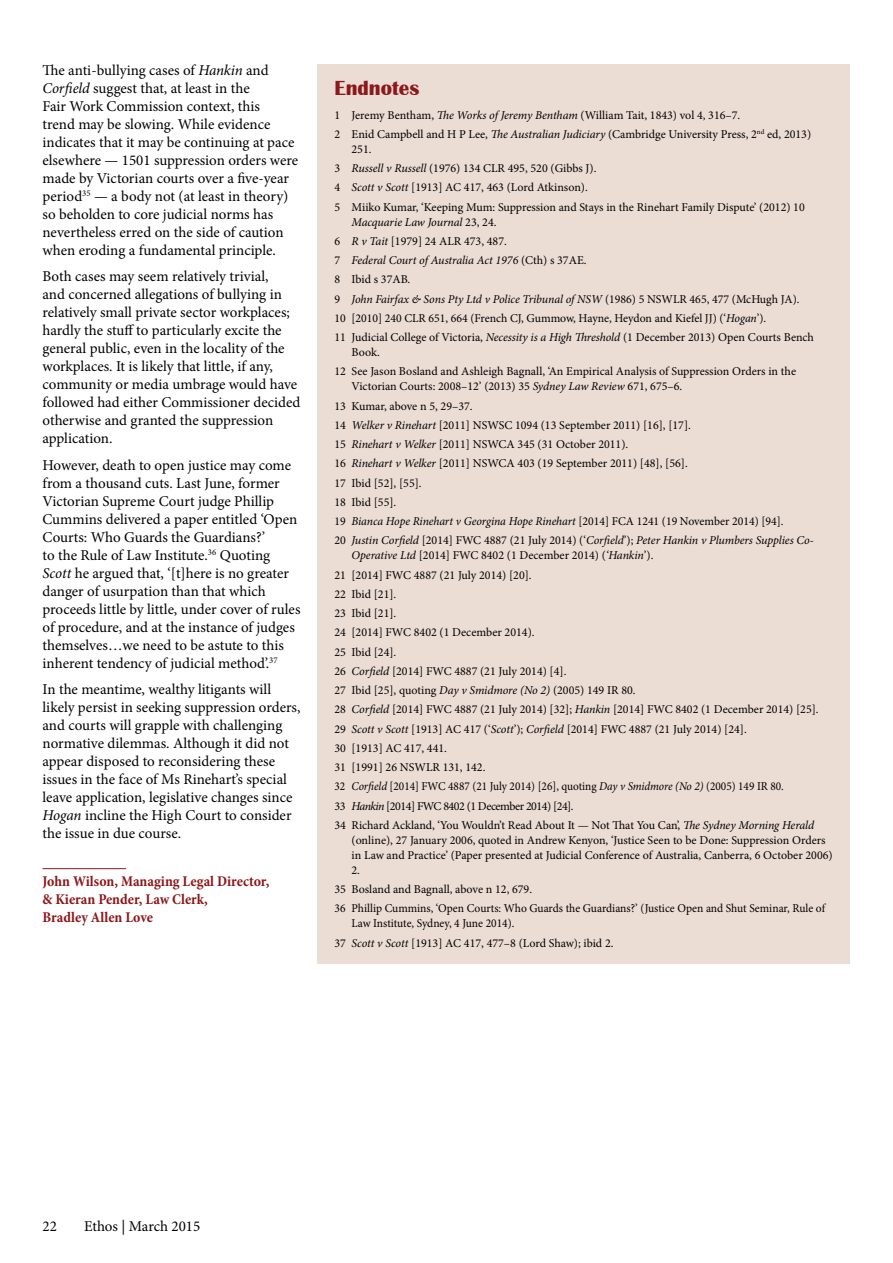
<style>
.page{position:relative;width:893px;height:1263px;background:#fff}
.page>*{position:absolute;margin:0;border:0;box-sizing:border-box;transform-origin:0 0}
.t1{font:700 21px "Britannic";color:#8b181b}
.t2{font:15px/18px "Minion Pro";color:#000}
.t3{font:700 condensed 15px/18px "Minion Pro";color:#8b181b}
.t4{font:12px/19.2px "Minion Pro";color:#000}
.t5{font:12px/19.2px "Minion Pro";color:#000;scale:.96 1}
.s1{font-style:italic}
</style>
<div class="page">
<hr style="left:43px;top:868px;width:83px;height:1px;background:#8b181b">
<div style="left:317px;top:64px;width:533px;height:900px;background:#ebdcd4"></div>
<p class="t2" style="left:43px;top:61px;width:257px">The anti-bullying cases of <span class="s1">Hankin</span> and <span class="s1">Corfield</span> suggest that, at least in the<br>Fair Work Commission context, this<br>trend may be slowing. While evidence indicates that it may be continuing at pace elsewhere — 1501 suppression orders were made by Victorian courts over a five-year period<sup>35</sup> — a body not (at least in theory) so beholden to core judicial norms has nevertheless erred on the side of caution when eroding a fundamental principle.</p>
<p class="t2" style="left:43px;top:267px;width:259px">Both cases may seem relatively trivial,<br>and concerned allegations of bullying in relatively small private sector workplaces; hardly the stuff to particularly excite the general public, even in the locality of the workplaces. It is likely that little, if any, community or media umbrage would have followed had either Commissioner decided otherwise and granted the suppression application.</p>
<p class="t2" style="left:43px;top:456px;width:259px">However, death to open justice may come from a thousand cuts. Last June, former Victorian Supreme Court judge Phillip Cummins delivered a paper entitled ‘Open Courts: Who Guards the Guardians?’<br>to the Rule of Law Institute.<sup>36</sup> Quoting <span class="s1">Scott</span> he argued that, ‘[t]here is no greater danger of usurpation than that which proceeds little by little, under cover of rules of procedure, and at the instance of judges themselves…we need to be astute to this inherent tendency of judicial method’.<sup>37</sup></p>
<p class="t2" style="left:43px;top:680px;width:259px">In the meantime, wealthy litigants will likely persist in seeking suppression orders, and courts will grapple with challenging normative dilemmas. Although it did not appear disposed to reconsidering these issues in the face of Ms Rinehart’s special leave application, legislative changes since <span class="s1">Hogan</span> incline the High Court to consider the issue in due course.</p>
<p class="t3" style="left:43px;top:872px;width:228px">John Wilson, Managing Legal Director, &amp; Kieran Pender, Law Clerk,<br>Bradley Allen Love</p>
<h1 class="t1" style="left:334px;top:76px;width:86px">Endnotes</h1>
<p class="t4" style="left:334px;top:105px;width:478px">1 Jeremy Bentham, <span class="s1">The Works of Jeremy Bentham</span> (William Tait, 1843) vol 4, 316–7.<br>2 Enid Campbell and H P Lee, <span class="s1">The Australian Judiciary</span> (Cambridge University Press, 2<sup>nd</sup> ed, 2013)</p>
<p class="t4" style="left:334px;top:139px;width:472px;text-indent:17px">251.<br>3 <span class="s1">Russell v Russell</span> (1976) 134 CLR 495, 520 (Gibbs J).<br>4 <span class="s1">Scott v Scott</span> [1913] AC 417, 463 (Lord Atkinson).<br>5 Miiko Kumar, ‘Keeping Mum: Suppression and Stays in the Rinehart Family Dispute’ (2012) 10</p>
<p class="t4" style="left:334px;top:212px;width:481px;text-indent:17px"><span class="s1">Macquarie Law Journal</span> 23, 24.<br>6 <span class="s1">R v Tait</span> [1979] 24 ALR 473, 487.<br>7 <span class="s1">Federal Court of Australia Act 1976</span> (Cth) s 37AE.<br>8 Ibid s 37AB.<br>9 <span class="s1">John Fairfax &amp; Sons Pty Ltd v Police Tribunal of NSW</span> (1986) 5 NSWLR 465, 477 (McHugh JA).<br>10 [2010] 240 CLR 651, 664 (French CJ, Gummow, Hayne, Heydon and Kiefel JJ) (‘<span class="s1">Hogan</span>’).<br>11 Judicial College of Victoria, <span class="s1">Necessity is a High Threshold</span> (1 December 2013) Open Courts Bench</p>
<p class="t4" style="left:334px;top:343px;width:463px;text-indent:17px">Book.<br>12 See Jason Bosland and Ashleigh Bagnall, ‘An Empirical Analysis of Suppression Orders in the</p>
<p class="t4" style="left:334px;top:377px;width:481px;text-indent:17px">Victorian Courts: 2008–12’ (2013) 35 <span class="s1">Sydney Law Review</span> 671, 675–6.<br>13 Kumar, above n 5, 29–37.<br>14 <span class="s1">Welker v Rinehart</span> [2011] NSWSC 1094 (13 September 2011) [16], [17].<br>15 <span class="s1">Rinehart v Welker</span> [2011] NSWCA 345 (31 October 2011).<br>16 <span class="s1">Rinehart v Welker</span> [2011] NSWCA 403 (19 September 2011) [48], [56].<br>17 Ibid [52], [55].<br>18 Ibid [55].<br>19 <span class="s1">Bianca Hope Rinehart v Georgina Hope Rinehart</span> [2014] FCA 1241 (19 November 2014) [94].<br>20 <span class="s1">Justin Corfield</span> [2014] FWC 4887 (21 July 2014) (‘<span class="s1">Corfield</span>’); <span class="s1">Peter Hankin v Plumbers Supplies Co-</span></p>
<p class="t4" style="left:334px;top:546px;width:486px;text-indent:17px"><span class="s1">Operative Ltd</span> [2014] FWC 8402 (1 December 2014) (<span class="s1">‘Hankin</span>’).<br>21 [2014] FWC 4887 (21 July 2014) [20].<br>22 Ibid [21].<br>23 Ibid [21].<br>24 [2014] FWC 8402 (1 December 2014).<br>25 Ibid [24].<br>26 <span class="s1">Corfield</span> [2014] FWC 4887 (21 July 2014) [4].<br>27 Ibid [25], quoting <span class="s1">Day v Smidmore (No 2)</span> (2005) 149 IR 80.<br>28 <span class="s1">Corfield</span> [2014] FWC 4887 (21 July 2014) [32]; <span class="s1">Hankin</span> [2014] FWC 8402 (1 December 2014) [25].<br>29 <span class="s1">Scott v Scott</span> [1913] AC 417 (‘<span class="s1">Scott</span>’); <span class="s1">Corfield</span> [2014] FWC 4887 (21 July 2014) [24].<br>30 [1913] AC 417, 441.<br>31 [1991] 26 NSWLR 131, 142.<br>32 <span class="s1">Corfield</span> [2014] FWC 4887 (21 July 2014) [26], quoting <span class="s1">Day v Smidmore (No 2)</span> (2005) 149 IR 80.<br>33 <span class="s1">Hankin</span> [2014] FWC 8402 (1 December 2014) [24].<br>34 Richard Ackland, ‘You Wouldn’t Read About It — Not That You Can’, <span class="s1">The Sydney Morning Herald</span></p>
<p class="t4" style="left:351px;top:833px;width:483px;line-height:15px">(online), 27 January 2006, quoted in Andrew Kenyon, ‘Justice Seen to be Done: Suppression Orders in Law and Practice’ (Paper presented at Judicial Conference of Australia, Canberra, 6 October 2006)<br>2.</p>
<p class="t4" style="left:334px;top:880px;width:492px">35 Bosland and Bagnall, above n 12, 679.<br>36 Phillip Cummins, ‘Open Courts: Who Guards the Guardians?’ (Justice Open and Shut Seminar, Rule of</p>
<p class="t5" style="left:334px;top:914px;width:292px;text-indent:17px">Law Institute, Sydney, 4 June 2014).<br>37 <span class="s1">Scott v Scott</span> [1913] AC 417, 477–8 (Lord Shaw); ibid 2.</p>
<p class="t2" style="left:43px;top:1218px;width:16px">22</p>
<p class="t2" style="left:84px;top:1218px;width:118px">Ethos | March 2015</p>
</div>
